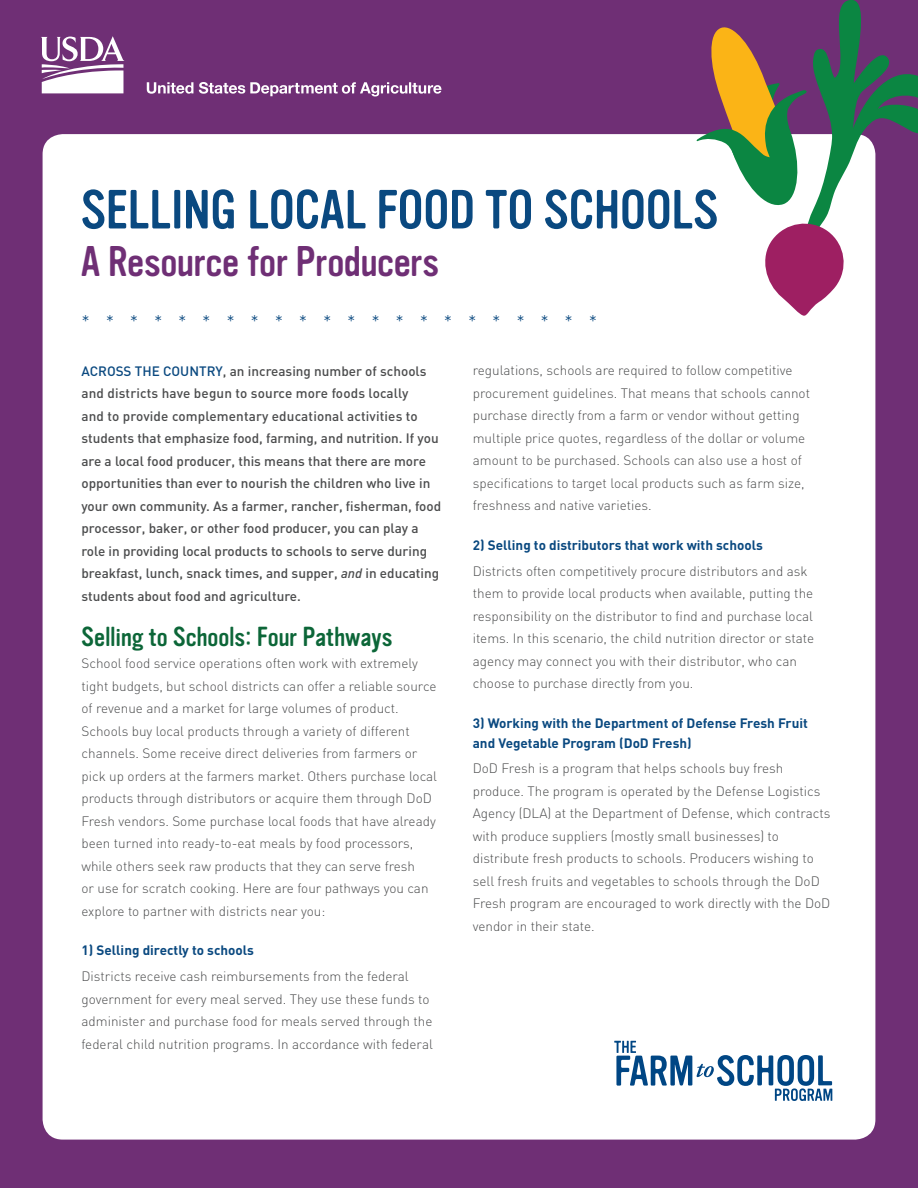
<style>
.page{position:relative;width:918px;height:1188px;background:#6f2f75}
.page>*{position:absolute;margin:0;border:0;box-sizing:border-box;transform-origin:0 0}
.Title_2{font:54px "Vinyl OT";letter-spacing:-.005em;color:#0a4980}
.Title_2-2{font:42px "Vinyl OT";letter-spacing:-.005em;color:#6f2f75}
.t1{font:27px "Vinyl OT";color:#0c6638}
.t2{font:300 18px "DIN";color:#0a4980}
.Body{font:300 13.5px/22.5px "DIN";color:#4b4c4d}
.Body-2{font:500 13.5px/22.5px "DIN";color:#4b4c4d}
.t3{font:700 13.5px/19.5px "DIN";color:#0a4980}
.s1{color:#0a4980}
.s2{font-style:italic}
</style>
<div class="page">
<div style="left:43px;top:134px;width:832px;height:1006px;background:#fff;border-radius:20px"></div>
<svg style="left:41px;top:36px;width:84px;height:57px"></svg>
<svg style="left:147px;top:82px;width:294px;height:14px"></svg>
<svg style="left:696px;top:0;width:222px;height:316px"></svg>
<svg style="left:614px;top:1041px;width:218px;height:60px"></svg>
<p class="Title_2" style="left:81px;top:180px;width:639px">SELLING LOCAL FOOD TO SCHOOLS</p>
<p class="Title_2-2" style="left:81px;top:239px;width:359px">A Resource for Producers</p>
<p class="t2" style="left:82px;top:311px;width:517px">**********************</p>
<p class="Body-2" style="left:81px;top:359px;width:361px"><span class="s1">ACROSS THE COUNTRY</span>, an increasing number of schools and districts have begun to source more foods locally<br>and to provide complementary educational activities to students that emphasize food, farming, and nutrition. If you are a local food producer, this means that there are more opportunities than ever to nourish the children who live in your own community. As a farmer, rancher, fisherman, food processor, baker, or other food producer, you can play a role in providing local products to schools to serve during breakfast, lunch, snack times, and supper, <span class="s2">and</span> in educating students about food and agriculture.</p>
<p class="t1" style="left:81px;top:622px;width:312px">Selling to Schools: Four Pathways</p>
<p class="Body" style="left:81px;top:652px;width:357px">School food service operations often work with extremely tight budgets, but school districts can offer a reliable source of revenue and a market for large volumes of product.<br>Schools buy local products through a variety of different channels. Some receive direct deliveries from farmers or pick up orders at the farmers market. Others purchase local products through distributors or acquire them through DoD Fresh vendors. Some purchase local foods that have already been turned into ready-to-eat meals by food processors, while others seek raw products that they can serve fresh<br>or use for scratch cooking. Here are four pathways you can explore to partner with districts near you:</p>
<p class="t3" style="left:81px;top:940px;width:174px">1) Selling directly to schools</p>
<p class="Body" style="left:81px;top:965px;width:353px">Districts receive cash reimbursements from the federal government for every meal served. They use these funds to administer and purchase food for meals served through the federal child nutrition programs. In accordance with federal</p>
<p class="Body" style="left:473px;top:359px;width:339px">regulations, schools are required to follow competitive procurement guidelines. That means that schools cannot purchase directly from a farm or vendor without getting multiple price quotes, regardless of the dollar or volume amount to be purchased. Schools can also use a host of specifications to target local products such as farm size, freshness and native varieties.</p>
<p class="t3" style="left:473px;top:535px;width:292px">2) Selling to distributors that work with schools</p>
<p class="Body" style="left:473px;top:560px;width:343px">Districts often competitively procure distributors and ask them to provide local products when available, putting the responsibility on the distributor to find and purchase local items. In this scenario, the child nutrition director or state agency may connect you with their distributor, who can choose to purchase directly from you.</p>
<p class="t3" style="left:473px;top:713px;width:337px">3) Working with the Department of Defense Fresh Fruit and Vegetable Program (DoD Fresh)</p>
<p class="Body" style="left:473px;top:757px;width:359px">DoD Fresh is a program that helps schools buy fresh produce. The program is operated by the Defense Logistics Agency (DLA) at the Department of Defense, which contracts with produce suppliers (mostly small businesses) to distribute fresh products to schools. Producers wishing to sell fresh fruits and vegetables to schools through the DoD Fresh program are encouraged to work directly with the DoD vendor in their state.</p>
</div>
